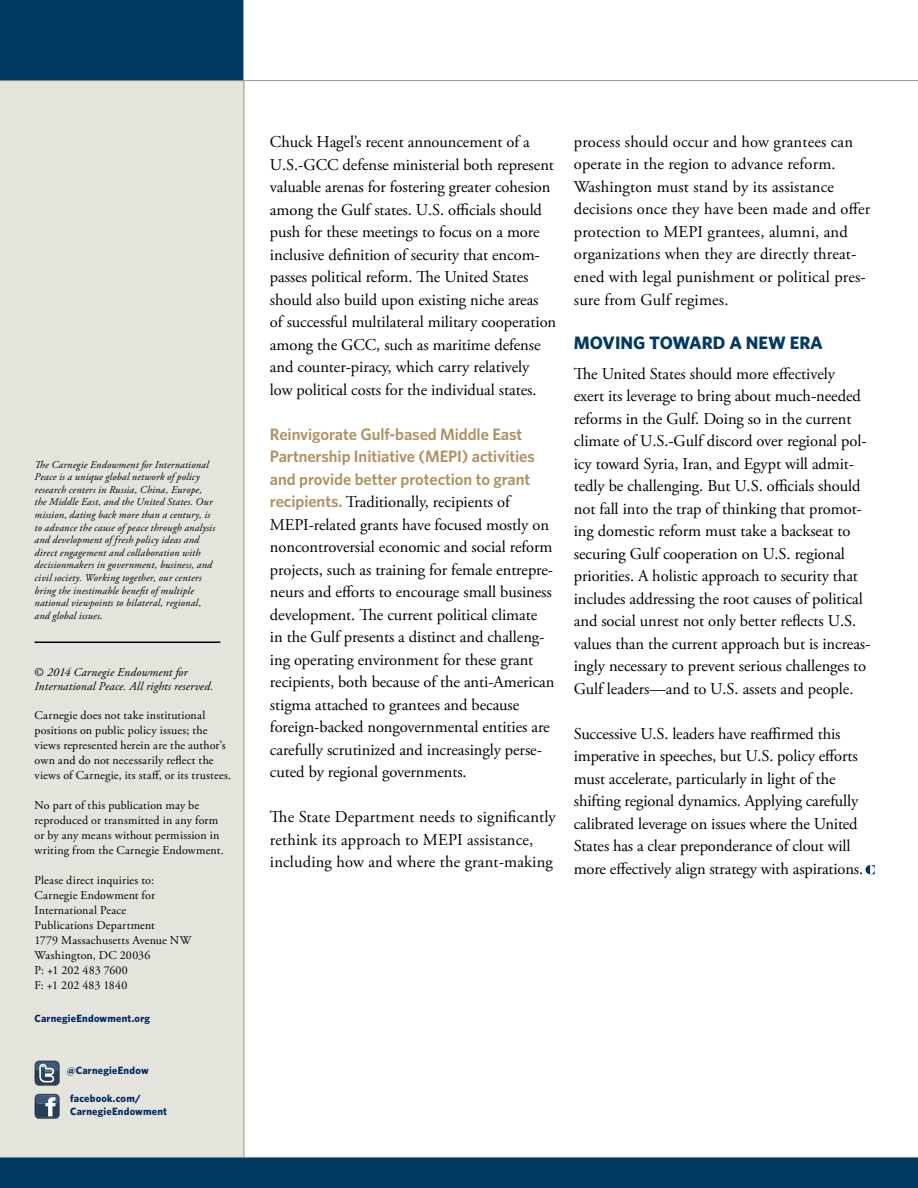
<style>
.page{position:relative;width:918px;height:1188px;background:#fff}
.page>*{position:absolute;margin:0;border:0;box-sizing:border-box;transform-origin:0 0}
.t1{font:700 18px "Whitney";color:#003a63}
.t2{font:16.5px/22.5px "Adobe Garamond Pro";letter-spacing:-.005em;color:#000}
.t3{font:600 16.5px/22.5px "Whitney";letter-spacing:-.005em;color:#b0905f}
.t4{font:12px/15px "Adobe Garamond Pro";letter-spacing:.015em;color:#000}
.t5{font:italic 12px/14.4px "Adobe Garamond Pro";letter-spacing:.015em;color:#000}
.t6{font:italic 10.5px/12.6px "Adobe Garamond Pro";letter-spacing:.02em;color:#000}
.t7{font:700 10.5px/12.6px "Whitney";letter-spacing:.02em;color:#002561}
.s1{font-family:"Myriad Pro";font-style:normal}
.s2{font-style:normal}
.s3{font-family:"Whitney";font-weight:600;color:#b0905f}
</style>
<div class="page">
<div style="left:0;top:0;width:244px;height:1188px;background:#e4e3dc"></div>
<div style="left:0;top:0;width:244px;height:81px;background:#003a63"></div>
<hr style="left:0;top:80px;width:918px;height:1px;background:#959482">
<hr style="left:244px;top:81px;width:1px;height:1107px;background:#959482">
<hr style="left:35px;top:642px;width:185px;height:1px;background:#000">
<div style="left:0;top:1158px;width:918px;height:30px;background:#003a63"></div>
<hr style="left:0;top:1157px;width:918px;height:1px;background:#959482">
<svg style="left:866px;top:865px;width:9px;height:9px"></svg>
<svg style="left:35px;top:1061px;width:25px;height:25px"></svg>
<svg style="left:35px;top:1094px;width:25px;height:25px"></svg>
<p class="t6" style="left:35px;top:458px;width:182px">The Carnegie Endowment for International Peace is a unique global network of policy research centers in Russia, China, Europe, the Middle East, and the United States. Our mission, dating back more than a century, is to advance the cause of peace through analysis and development of fresh policy ideas and direct engagement and collaboration with decisionmakers in government, business, and civil society. Working together, our centers bring the inestimable benefit of multiple national viewpoints to bilateral, regional, and global issues<span class="s1">.</span></p>
<p class="t5" style="left:35px;top:665px;width:181px"><span class="s2">©</span> 2014 Carnegie Endowment for<br>International Peace. All rights reserved.</p>
<p class="t4" style="left:35px;top:708px;width:198px">Carnegie does not take institutional positions on public policy issues; the views represented herein are the author’s own and do not necessarily reflect the views of Carnegie, its staff, or its trustees.</p>
<p class="t4" style="left:35px;top:798px;width:191px">No part of this publication may be reproduced or transmitted in any form or by any means without permission in writing from the Carnegie Endowment.</p>
<p class="t4" style="left:35px;top:873px;width:158px">Please direct inquiries to:<br>Carnegie Endowment for<br>International Peace<br>Publications Department<br>1779 Massachusetts Avenue NW<br>Washington, DC 20036<br>P: +1 202 483 7600<br>F: +1 202 483 1840</p>
<p class="t7" style="left:35px;top:1012px;width:117px">CarnegieEndowment.org</p>
<p class="t7" style="left:67px;top:1064px;width:83px">@CarnegieEndow</p>
<p class="t7" style="left:70px;top:1092px;width:98px">facebook.com/<br>CarnegieEndowment</p>
<p class="t2" style="left:270px;top:131px;width:288px">Chuck Hagel’s recent announcement of a U.S.-GCC defense ministerial both represent valuable arenas for fostering greater cohesion among the Gulf states. U.S. officials should push for these meetings to focus on a more inclusive definition of security that encom&shy;passes political reform. The United States should also build upon existing niche areas<br>of successful multilateral military cooperation among the GCC, such as maritime defense and counter-piracy, which carry relatively<br>low political costs for the individual states.</p>
<p class="t3" style="left:270px;top:422px;width:266px">Reinvigorate Gulf-based Middle East<br>Partnership Initiative (MEPI) activities and provide better protection to grant</p>
<p class="t2" style="left:270px;top:491px;width:286px"><span class="s3">recipients.</span> Traditionally, recipients of MEPI-related grants have focused mostly on noncontroversial economic and social reform projects, such as training for female entrepre&shy;neurs and efforts to encourage small business development. The current political climate<br>in the Gulf presents a distinct and challeng&shy;ing operating environment for these grant recipients, both because of the anti-American stigma attached to grantees and because foreign-backed nongovernmental entities are carefully scrutinized and increasingly perse&shy;cuted by regional governments.</p>
<p class="t2" style="left:270px;top:806px;width:287px">The State Department needs to significantly rethink its approach to MEPI assistance, including how and where the grant-making</p>
<p class="t2" style="left:574px;top:131px;width:298px">process should occur and how grantees can operate in the region to advance reform.<br>Washington must stand by its assistance decisions once they have been made and offer protection to MEPI grantees, alumni, and organizations when they are directly threat&shy;ened with legal punishment or political pres&shy;sure from Gulf regimes.</p>
<p class="t1" style="left:574px;top:331px;width:251px">MOVING TOWARD A NEW ERA</p>
<p class="t2" style="left:574px;top:363px;width:298px">The United States should more effectively<br>exert its leverage to bring about much-needed reforms in the Gulf. Doing so in the current climate of U.S.-Gulf discord over regional pol&shy;icy toward Syria, Iran, and Egypt will admit&shy;tedly be challenging. But U.S. officials should not fall into the trap of thinking that promot&shy;ing domestic reform must take a backseat to securing Gulf cooperation on U.S. regional priorities. A holistic approach to security that includes addressing the root causes of political and social unrest not only better reflects U.S. values than the current approach but is increas&shy;ingly necessary to prevent serious challenges to Gulf leaders—and to U.S. assets and people.</p>
<p class="t2" style="left:574px;top:723px;width:291px">Successive U.S. leaders have reaffirmed this imperative in speeches, but U.S. policy efforts must accelerate, particularly in light of the shifting regional dynamics. Applying carefully calibrated leverage on issues where the United States has a clear preponderance of clout will more effectively align strategy with aspirations.</p>
</div>
